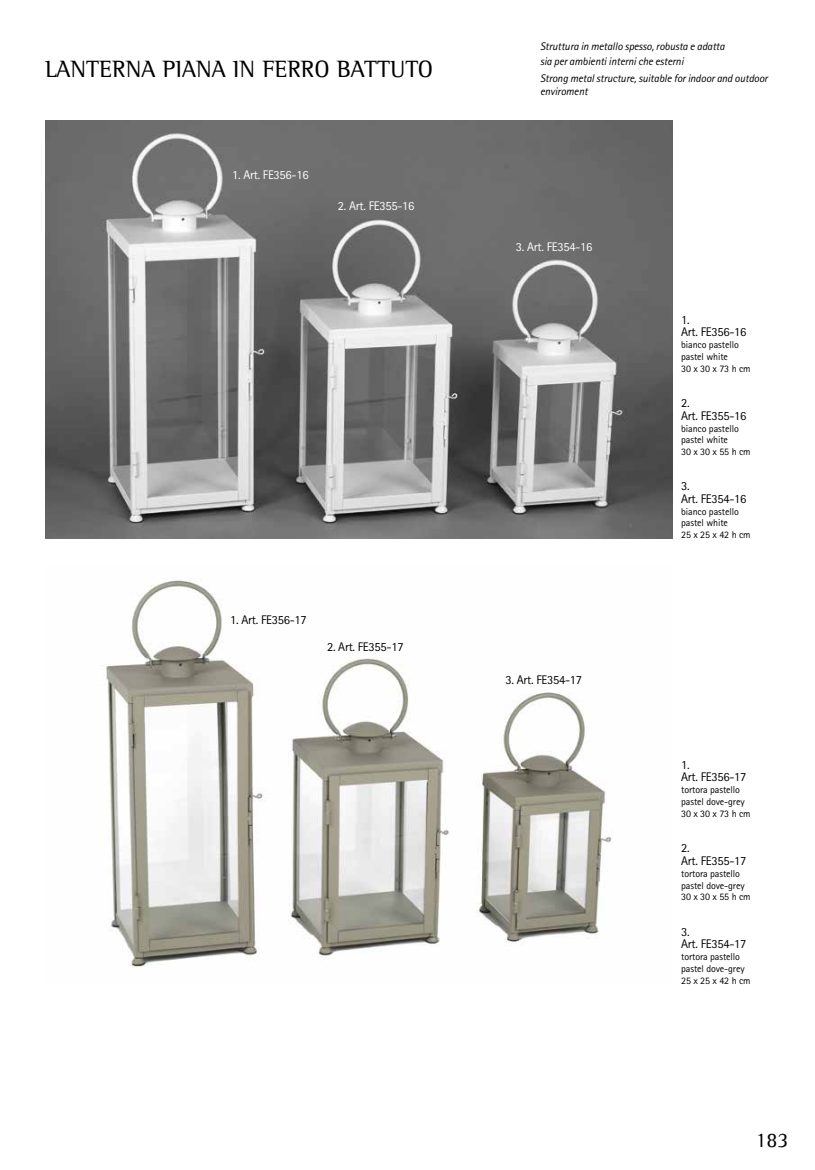
<style>
.page{position:relative;width:815px;height:1170px;background:#fff}
.page>*{position:absolute;margin:0;border:0;box-sizing:border-box;transform-origin:0 0}
.t1{font:24.12px "Agfa Rotis Semi Serif";color:#000}
.t2{font:21.25px "Agfa Rotis Semi Serif";color:#000}
.t3{font:12.5px/12.5px "Rotis Sans Serif Std";letter-spacing:-.02em;color:#000}
.t4{font:12.5px "Rotis Sans Serif Std";letter-spacing:-.02em;color:#fff}
.t5{font:italic 11px/15px "Rotis Sans Serif Std";letter-spacing:-.01em;color:#000}
.t6{font:10px/11.9px "Rotis Sans Serif Std";letter-spacing:-.01em;color:#000}
</style>
<div class="page">
<img style="left:45px;top:120px;width:627px;height:418px">
<img style="left:101px;top:580px;width:510px;height:388px">
<h1 class="t1" style="left:45px;top:55px;width:390px">LANTERNA PIANA IN FERRO BATTUTO</h1>
<p class="t4" style="left:232px;top:167px;width:78px">1. Art. FE356-16</p>
<p class="t4" style="left:338px;top:199px;width:78px">2. Art. FE355-16</p>
<p class="t3" style="left:230px;top:613px;width:78px">1. Art. FE356-17</p>
<p class="t3" style="left:327px;top:640px;width:78px">2. Art. FE355-17</p>
<p class="t5" style="left:540px;top:39px;width:186px">Struttura in metallo spesso, robusta e adatta sia per ambienti interni che esterni</p>
<p class="t5" style="left:540px;top:71px;width:229px;line-height:13px">Strong metal structure, suitable for indoor and outdoor enviroment</p>
<p class="t4" style="left:516px;top:239px;width:78px">3. Art. FE354-16</p>
<p class="t3" style="left:506px;top:673px;width:78px">3. Art. FE354-17</p>
<p class="t3" style="left:681px;top:313px;width:67px">1.<br>Art. FE356-16</p>
<p class="t6" style="left:681px;top:339px;width:71px">bianco pastello pastel white<br>30 x 30 x 73 h cm</p>
<p class="t3" style="left:681px;top:396px;width:67px">2.<br>Art. FE355-16</p>
<p class="t6" style="left:681px;top:422px;width:71px">bianco pastello pastel white<br>30 x 30 x 55 h cm</p>
<p class="t3" style="left:681px;top:479px;width:67px">3.<br>Art. FE354-16</p>
<p class="t6" style="left:681px;top:505px;width:71px">bianco pastello pastel white<br>25 x 25 x 42 h cm</p>
<p class="t3" style="left:681px;top:758px;width:67px">1.<br>Art. FE356-17</p>
<p class="t6" style="left:681px;top:783px;width:71px">tortora pastello pastel dove-grey<br>30 x 30 x 73 h cm</p>
<p class="t3" style="left:681px;top:841px;width:67px">2.<br>Art. FE355-17</p>
<p class="t6" style="left:681px;top:867px;width:71px">tortora pastello pastel dove-grey<br>30 x 30 x 55 h cm</p>
<p class="t3" style="left:681px;top:925px;width:67px">3.<br>Art. FE354-17</p>
<p class="t6" style="left:681px;top:950px;width:71px">tortora pastello pastel dove-grey<br>25 x 25 x 42 h cm</p>
<h2 class="t2" style="left:755px;top:1127px;width:35px">183</h2>
</div>
